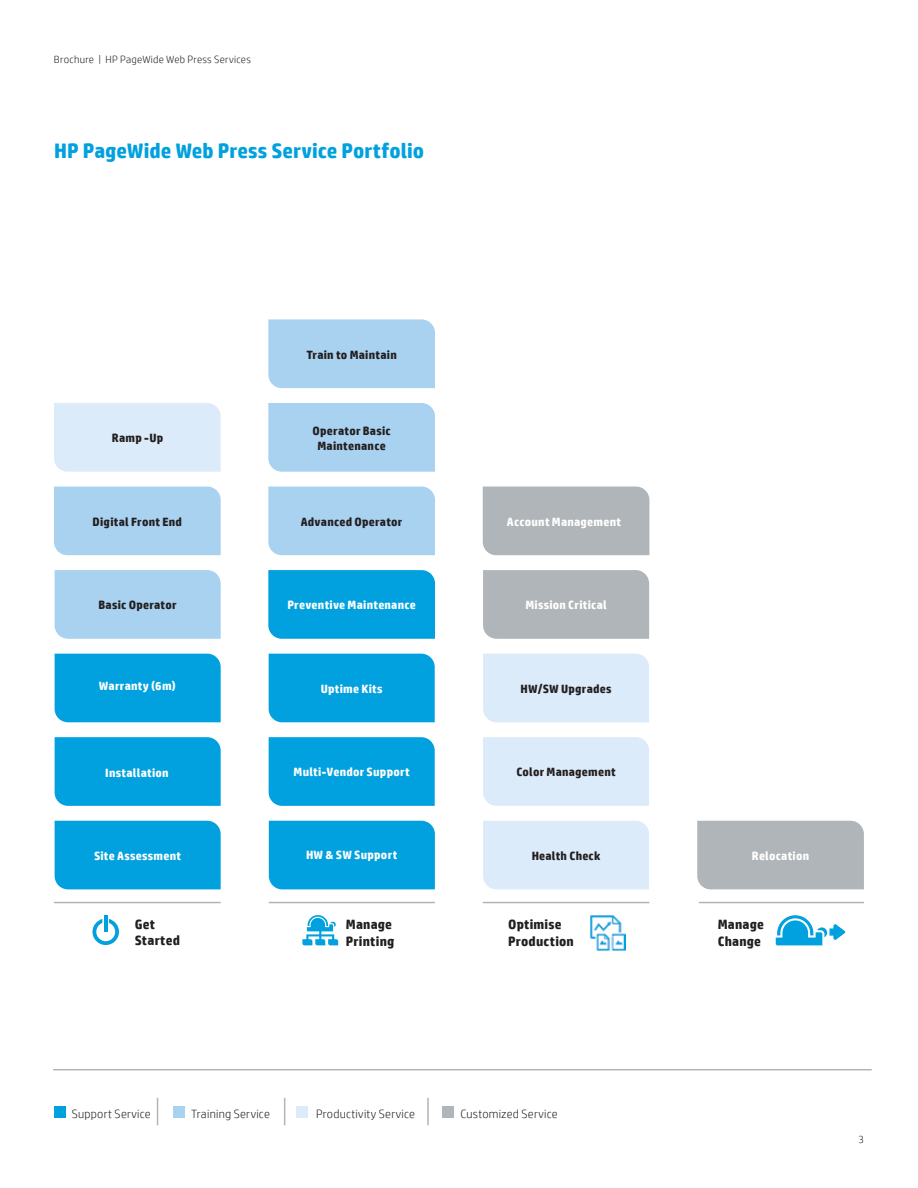
<style>
.page{position:relative;width:918px;height:1188px;background:#fff}
.page>*{position:absolute;margin:0;border:0;box-sizing:border-box;transform-origin:0 0}
.t1{font:700 21px "HP Simplified";color:#00a1de}
.t2{font:700 13.5px/16.5px "HP Simplified";letter-spacing:.015em;color:#231f20}
.t3{font:700 12px "HP Simplified";letter-spacing:.02em;color:#fff}
.t4{font:700 12px/15px "HP Simplified";letter-spacing:.02em;color:#231f20;text-align:center}
.t5{font:300 12px "HP Simplified";letter-spacing:.02em;color:#231f20}
.t6{font:300 10.5px "HP Simplified";letter-spacing:.025em;color:#231f20}
</style>
<div class="page">
<div style="left:268px;top:487px;width:167px;height:68px;background:#a9d1f0"></div>
<div style="left:55px;top:570px;width:166px;height:69px;background:#a9d1f0"></div>
<div style="left:54px;top:487px;width:167px;height:68px;background:#a9d1f0"></div>
<div style="left:54px;top:403px;width:167px;height:69px;background:#dcebf9"></div>
<hr style="left:54px;top:902px;width:167px;height:1px;background:#afb5b9">
<hr style="left:53px;top:1069px;width:819px;height:1px;background:#afb5b9">
<hr style="left:269px;top:902px;width:166px;height:1px;background:#afb5b9">
<hr style="left:483px;top:902px;width:166px;height:1px;background:#afb5b9">
<hr style="left:699px;top:902px;width:165px;height:1px;background:#afb5b9">
<div style="left:55px;top:737px;width:166px;height:69px;background:#00a1de"></div>
<div style="left:105px;top:767px;width:65px;height:10px;background:#00a1de"></div>
<div style="left:55px;top:821px;width:166px;height:68px;background:#00a1de"></div>
<div style="left:94px;top:850px;width:87px;height:10px;background:#00a1de"></div>
<div style="left:55px;top:654px;width:166px;height:68px;background:#00a1de"></div>
<div style="left:99px;top:681px;width:77px;height:14px;background:#00a1de"></div>
<div style="left:269px;top:737px;width:166px;height:69px;background:#00a1de"></div>
<div style="left:269px;top:821px;width:166px;height:68px;background:#00a1de"></div>
<div style="left:268px;top:403px;width:167px;height:69px;background:#a9d1f0"></div>
<div style="left:268px;top:319px;width:167px;height:69px;background:#a9d1f0"></div>
<div style="left:268px;top:570px;width:167px;height:69px;background:#00a1de"></div>
<div style="left:269px;top:654px;width:166px;height:68px;background:#00a1de"></div>
<div style="left:483px;top:821px;width:166px;height:68px;background:#dcebf9"></div>
<div style="left:483px;top:654px;width:166px;height:68px;background:#dcebf9"></div>
<div style="left:483px;top:487px;width:166px;height:68px;background:#afb5b9"></div>
<div style="left:483px;top:570px;width:166px;height:69px;background:#afb5b9"></div>
<div style="left:697px;top:821px;width:167px;height:68px;background:#afb5b9"></div>
<div style="left:483px;top:737px;width:166px;height:69px;background:#dcebf9"></div>
<div style="left:54px;top:1106px;width:12px;height:12px;background:#00a1de"></div>
<div style="left:173px;top:1106px;width:12px;height:12px;background:#a9d1f0"></div>
<div style="left:296px;top:1106px;width:12px;height:12px;background:#dcebf9"></div>
<div style="left:442px;top:1106px;width:12px;height:12px;background:#afb5b9"></div>
<svg style="left:157px;top:1098px;width:1px;height:27px"></svg>
<svg style="left:284px;top:1098px;width:1px;height:27px"></svg>
<hr style="left:427px;top:1098px;width:2px;height:27px;background:#afb5b9">
<hr style="left:104px;top:915px;width:3px;height:17px;background:#00a1de">
<svg style="left:92px;top:919px;width:27px;height:26px"></svg>
<img style="left:590px;top:915px;width:35px;height:36px">
<svg style="left:302px;top:915px;width:36px;height:30px"></svg>
<svg style="left:776px;top:915px;width:70px;height:30px"></svg>
<p class="t6" style="left:54px;top:52px;width:198px">Brochure | HP PageWide Web Press Services</p>
<h1 class="t1" style="left:54px;top:137px;width:372px">HP PageWide Web Press Service Portfolio</h1>
<p class="t4" style="left:306px;top:347px;width:92px">Train to Maintain</p>
<p class="t4" style="left:112px;top:431px;width:53px">Ramp -Up</p>
<p class="t4" style="left:313px;top:423px;width:80px">Operator Basic<br>Maintenance</p>
<p class="t4" style="left:93px;top:514px;width:91px">Digital Front End</p>
<p class="t4" style="left:301px;top:514px;width:103px">Advanced Operator</p>
<p class="t3" style="left:507px;top:514px;width:116px">Account Management</p>
<p class="t4" style="left:98px;top:598px;width:80px">Basic Operator</p>
<p class="t3" style="left:287px;top:597px;width:130px">Preventive Maintenance</p>
<p class="t3" style="left:525px;top:597px;width:83px">Mission Critical</p>
<p class="t3" style="left:99px;top:678px;width:78px">Warranty (6m)</p>
<p class="t3" style="left:321px;top:681px;width:63px">Uptime Kits</p>
<p class="t4" style="left:521px;top:681px;width:92px">HW/SW Upgrades</p>
<p class="t3" style="left:105px;top:765px;width:65px">Installation</p>
<p class="t3" style="left:294px;top:764px;width:118px">Multi-Vendor Support</p>
<p class="t4" style="left:516px;top:765px;width:101px">Color Management</p>
<p class="t3" style="left:94px;top:848px;width:89px">Site Assessment</p>
<p class="t3" style="left:306px;top:847px;width:93px">HW &amp; SW Support</p>
<p class="t4" style="left:532px;top:848px;width:70px">Health Check</p>
<p class="t3" style="left:752px;top:848px;width:59px">Relocation</p>
<p class="t2" style="left:135px;top:916px;width:47px">Get<br>Started</p>
<p class="t2" style="left:508px;top:916px;width:67px">Optimise<br>Production</p>
<p class="t2" style="left:346px;top:916px;width:50px">Manage<br>Printing</p>
<p class="t2" style="left:718px;top:916px;width:48px">Manage<br>Change</p>
<p class="t5" style="left:72px;top:1105px;width:80px">Support Service</p>
<p class="t5" style="left:191px;top:1105px;width:80px">Training Service</p>
<p class="t5" style="left:316px;top:1105px;width:101px">Productivity Service</p>
<p class="t5" style="left:460px;top:1105px;width:99px">Customized Service</p>
<p class="t6" style="left:858px;top:1132px;width:7px">3</p>
</div>
